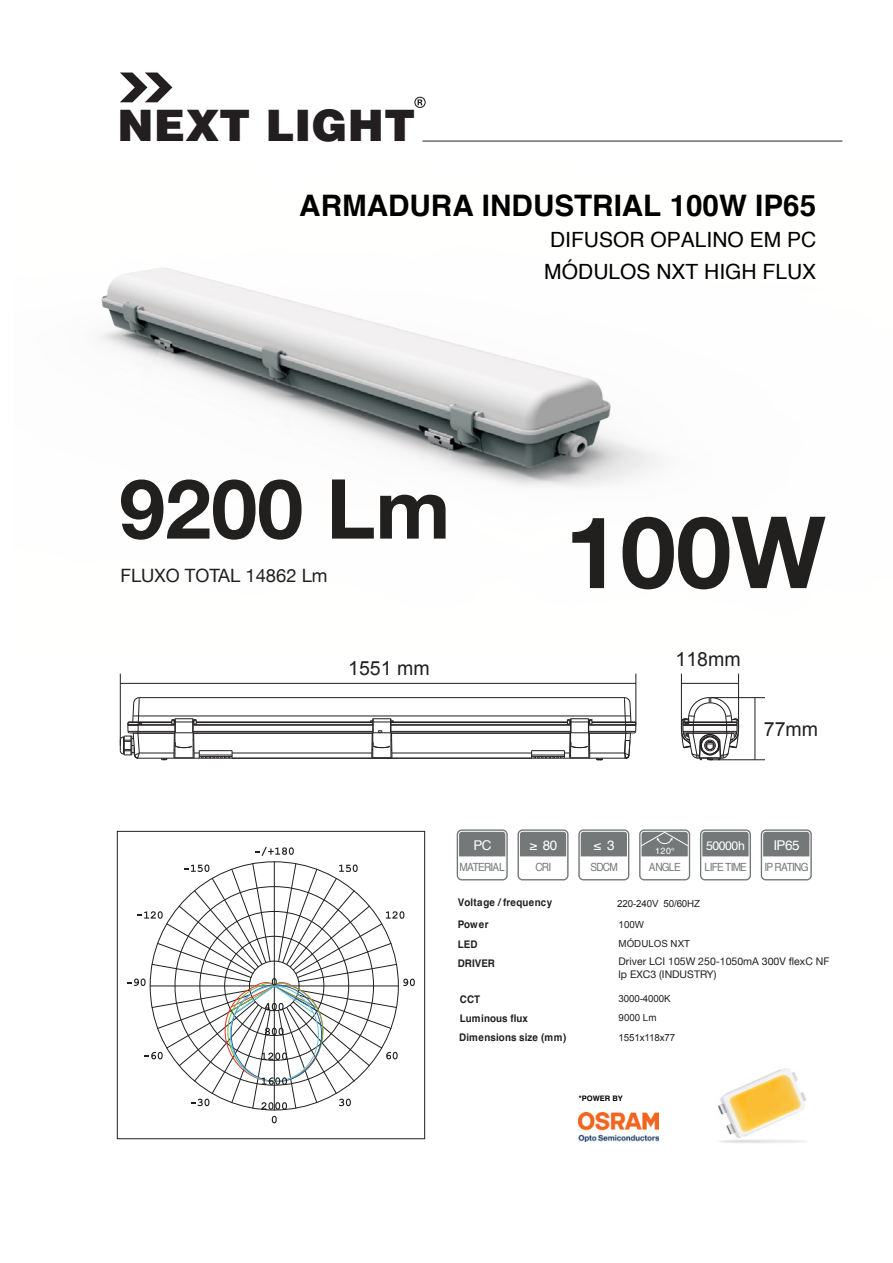
<style>
.page{position:relative;width:893px;height:1263px;background:#fff}
.page>*{position:absolute;margin:0;border:0;box-sizing:border-box;transform-origin:0 0}
.t1{font:700 99.9px "Helvetica Neue";color:#221f1f}
.t2{font:700 82.8px "Helvetica Neue";color:#221f1f}
.t3{font:900 43.35px "Helvetica LT Std";letter-spacing:.005em;color:#231f20}
.t4{font:700 29.55px "Helvetica";color:#000}
.t5{font:21px/31.5px "Helvetica";color:#000}
.t6{font:19.5px "Arial";color:#221f1f}
.t7{font:18.45px "Helvetica Neue";color:#231f20}
.t8{font:13.5px "Helvetica";letter-spacing:-.04em;color:#fff}
.t9{font:12.3px "Helvetica";letter-spacing:-.04em;color:#fff}
.t10{font:11.25px "Helvetica";letter-spacing:-.08em;color:#747879;scale:.9 1}
.t11{font:700 10.5px/19.6px "Helvetica";letter-spacing:.005em;color:#221f1f;scale:.93 1}
.t12{font:10.5px/12.6px "Helvetica Neue";color:#231f20}
.t13{font:9.75px/20.2px "Arial";letter-spacing:-.01em;color:#221f1f}
.t14{font:9px "Helvetica";color:#fff}
.t15{font:700 7.5px "Helvetica";color:#000}
</style>
<div class="page">
<svg style="left:120px;top:73px;width:52px;height:29px"></svg>
<svg style="left:418px;top:99px;width:4px;height:6px"></svg>
<div style="left:414px;top:97px;width:12px;height:11px;border:1px solid #231f20;border-radius:50%"></div>
<hr style="left:422px;top:141px;width:420px;height:1px;background:#231f20">
<img style="left:99px;top:268px;width:562px;height:220px">
<hr style="left:138px;top:758px;width:488px;height:1px;background:#221f1f">
<hr style="left:232px;top:752px;width:140px;height:1px;background:#221f1f">
<hr style="left:590px;top:752px;width:34px;height:1px;background:#221f1f">
<hr style="left:392px;top:752px;width:140px;height:1px;background:#221f1f">
<hr style="left:139px;top:752px;width:35px;height:1px;background:#221f1f">
<hr style="left:138px;top:733px;width:36px;height:1px;background:#221f1f">
<hr style="left:391px;top:733px;width:179px;height:1px;background:#221f1f">
<hr style="left:589px;top:733px;width:37px;height:1px;background:#221f1f">
<hr style="left:194px;top:733px;width:178px;height:1px;background:#221f1f">
<hr style="left:130px;top:732px;width:45px;height:1px;background:#221f1f">
<hr style="left:193px;top:732px;width:180px;height:1px;background:#221f1f">
<hr style="left:589px;top:732px;width:45px;height:1px;background:#221f1f">
<hr style="left:391px;top:732px;width:180px;height:1px;background:#221f1f">
<hr style="left:138px;top:731px;width:37px;height:1px;background:#221f1f">
<hr style="left:193px;top:731px;width:180px;height:1px;background:#221f1f">
<hr style="left:391px;top:731px;width:180px;height:1px;background:#221f1f">
<hr style="left:589px;top:731px;width:37px;height:1px;background:#221f1f">
<hr style="left:128px;top:725px;width:47px;height:1px;background:#221f1f">
<hr style="left:193px;top:725px;width:180px;height:1px;background:#221f1f">
<hr style="left:391px;top:725px;width:180px;height:1px;background:#221f1f">
<hr style="left:589px;top:725px;width:47px;height:1px;background:#221f1f">
<hr style="left:128px;top:724px;width:47px;height:1px;background:#221f1f">
<hr style="left:193px;top:724px;width:180px;height:1px;background:#221f1f">
<hr style="left:391px;top:724px;width:180px;height:1px;background:#221f1f">
<hr style="left:589px;top:724px;width:47px;height:1px;background:#221f1f">
<hr style="left:128px;top:722px;width:44px;height:1px;background:#221f1f">
<hr style="left:196px;top:722px;width:177px;height:1px;background:#221f1f">
<hr style="left:391px;top:722px;width:176px;height:1px;background:#221f1f">
<hr style="left:592px;top:722px;width:43px;height:1px;background:#221f1f">
<hr style="left:592px;top:721px;width:43px;height:1px;background:#221f1f">
<hr style="left:391px;top:721px;width:176px;height:1px;background:#221f1f">
<hr style="left:196px;top:721px;width:177px;height:1px;background:#221f1f">
<hr style="left:129px;top:721px;width:43px;height:1px;background:#221f1f">
<hr style="left:139px;top:715px;width:486px;height:1px;background:#221f1f">
<hr style="left:139px;top:697px;width:485px;height:1px;background:#221f1f">
<svg style="left:369px;top:718px;width:25px;height:40px"></svg>
<svg style="left:161px;top:718px;width:72px;height:43px"></svg>
<svg style="left:531px;top:718px;width:72px;height:43px"></svg>
<hr style="left:120px;top:674px;width:1px;height:71px;background:#221f1f">
<hr style="left:635px;top:674px;width:1px;height:49px;background:#221f1f">
<hr style="left:120px;top:683px;width:516px;height:1px;background:#221f1f">
<svg style="left:119px;top:697px;width:23px;height:62px"></svg>
<svg style="left:623px;top:697px;width:14px;height:62px"></svg>
<hr style="left:710px;top:697px;width:55px;height:1px;background:#221f1f">
<hr style="left:710px;top:759px;width:55px;height:1px;background:#221f1f">
<hr style="left:754px;top:698px;width:1px;height:62px;background:#221f1f">
<hr style="left:681px;top:674px;width:1px;height:48px;background:#221f1f">
<hr style="left:738px;top:674px;width:1px;height:48px;background:#221f1f">
<hr style="left:681px;top:683px;width:58px;height:1px;background:#221f1f">
<svg style="left:680px;top:697px;width:60px;height:64px"></svg>
<hr style="left:274px;top:862px;width:1px;height:99px;background:#221f1f">
<svg style="left:272px;top:1116px;width:5px;height:7px"></svg>
<svg style="left:255px;top:847px;width:39px;height:9px"></svg>
<svg style="left:127px;top:863px;width:288px;height:247px"></svg>
<div style="left:117px;top:831px;width:308px;height:308px;border:1px solid #221f1f"></div>
<div style="left:761px;top:829px;width:51px;height:51px;background:#747879;border-radius:5px"></div>
<svg style="left:764px;top:856px;width:44px;height:21px"></svg>
<div style="left:762px;top:831px;width:48px;height:48px;border:1px solid #fff;border-radius:3px"></div>
<div style="left:700px;top:829px;width:51px;height:51px;background:#747879;border-radius:5px"></div>
<svg style="left:704px;top:856px;width:43px;height:21px"></svg>
<div style="left:702px;top:831px;width:47px;height:48px;border:1px solid #fff;border-radius:3px"></div>
<div style="left:578px;top:829px;width:51px;height:51px;background:#747879;border-radius:5px"></div>
<svg style="left:582px;top:856px;width:44px;height:21px"></svg>
<div style="left:580px;top:831px;width:48px;height:48px;border:1px solid #fff;border-radius:3px"></div>
<div style="left:517px;top:829px;width:52px;height:51px;background:#747879;border-radius:5px"></div>
<svg style="left:521px;top:856px;width:44px;height:21px"></svg>
<div style="left:519px;top:831px;width:48px;height:48px;border:1px solid #fff;border-radius:3px"></div>
<div style="left:457px;top:829px;width:51px;height:51px;background:#747879;border-radius:5px"></div>
<svg style="left:460px;top:856px;width:44px;height:21px"></svg>
<div style="left:458px;top:831px;width:48px;height:48px;border:1px solid #fff;border-radius:3px"></div>
<svg style="left:639px;top:829px;width:51px;height:51px"></svg>
<svg style="left:643px;top:856px;width:43px;height:21px"></svg>
<div style="left:641px;top:831px;width:47px;height:48px;border:1px solid #fff;border-radius:3px"></div>
<svg style="left:641px;top:831px;width:47px;height:19px"></svg>
<img style="left:579px;top:1112px;width:79px;height:29px">
<img style="left:718px;top:1068px;width:89px;height:75px">
<h3 class="t3" style="left:118px;top:97px;width:299px">NEXT LIGHT</h3>
<h3 class="t4" style="left:299px;top:181px;width:518px">ARMADURA INDUSTRIAL 100W IP65</h3>
<h3 class="t5" style="left:544px;top:225px;width:273px">DIFUSOR OPALINO EM PC<br>MÓDULOS NXT HIGH FLUX</h3>
<h2 class="t2" style="left:119px;top:444px;width:333px">9200 Lm</h2>
<h3 class="t7" style="left:120px;top:562px;width:209px">FLUXO TOTAL 14862 Lm</h3>
<h3 class="t6" style="left:348px;top:655px;width:83px">1551 mm</h3>
<h1 class="t1" style="left:565px;top:474px;width:262px">100W</h1>
<h3 class="t6" style="left:675px;top:647px;width:67px">118mm</h3>
<h3 class="t6" style="left:764px;top:717px;width:56px">77mm</h3>
<p class="t8" style="left:473px;top:835px;width:20px">PC</p>
<p class="t8" style="left:529px;top:835px;width:29px">≥ 80</p>
<p class="t8" style="left:594px;top:835px;width:22px">≤ 3</p>
<p class="t9" style="left:706px;top:836px;width:40px">50000h</p>
<p class="t8" style="left:773px;top:835px;width:28px">IP65</p>
<p class="t14" style="left:655px;top:844px;width:21px">120°</p>
<p class="t10" style="left:459px;top:858px;width:52px">MATERIAL</p>
<p class="t10" style="left:535px;top:858px;width:19px">CRI</p>
<p class="t10" style="left:591px;top:858px;width:32px">SDCM</p>
<p class="t10" style="left:649px;top:858px;width:37px">ANGLE</p>
<p class="t10" style="left:704px;top:858px;width:49px">LIFE TIME</p>
<p class="t10" style="left:765px;top:858px;width:50px">IP RATING</p>
<p class="t11" style="left:458px;top:893px;width:103px">Voltage / frequency</p>
<p class="t13" style="left:617px;top:893px;width:85px">220-240V 50 60HZ</p>
<p class="t13" style="left:674px;top:893px;width:4px">/</p>
<p class="t11" style="left:458px;top:914px;width:41px">Power<br>LED<br>DRIVER</p>
<p class="t13" style="left:619px;top:914px;width:27px">100W</p>
<p class="t13" style="left:619px;top:934px;width:73px">MÓDULOS NXT</p>
<p class="t12" style="left:619px;top:956px;width:212px">Driver LCI 105W 250-1050mA 300V flexC NF lp EXC3 (INDUSTRY)</p>
<p class="t11" style="left:460px;top:989px;width:23px">CCT</p>
<p class="t13" style="left:619px;top:989px;width:54px">3000-4000K</p>
<p class="t11" style="left:459px;top:1010px;width:117px;line-height:18.3px">Luminous flux<br>Dimensions size (mm)</p>
<p class="t13" style="left:619px;top:1008px;width:58px">9000 Lm<br>1551x118x77</p>
<p class="t15" style="left:579px;top:1092px;width:45px">*POWER BY</p>
</div>
